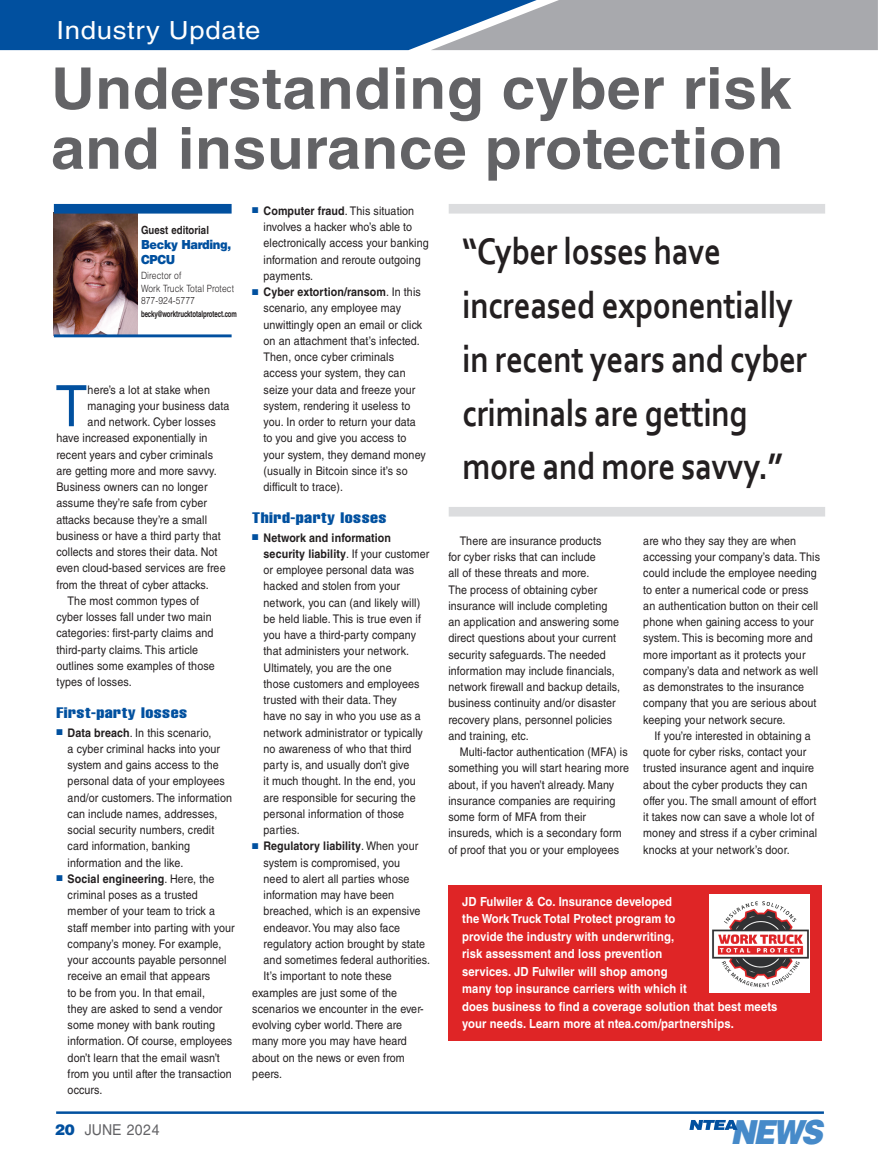
<style>
.page{position:relative;width:878px;height:1170px;background:#fff}
.page>*{position:absolute;margin:0;border:0;box-sizing:border-box;transform-origin:0 0}
.t1{font:700 57.5px/60px "Helvetica LT Std";letter-spacing:.01em;color:#636366;scale:1.05 1}
.t2{font:57.12px "Helvetica LT Std";color:#01509f;scale:.9 1}
.t3{font:700 38.75px/53.8px "Corbel";letter-spacing:-.01em;color:#231f20;scale:.85 1}
.t4{font:italic 900 33.12px "Helvetica LT Std";color:#468ac9;scale:.91 1}
.t5{font:25px "Helvetica LT Std";letter-spacing:.025em;color:#fff;scale:1.1 1}
.t6{font:15px "Helvetica LT Std Comp";letter-spacing:.025em;color:#01509f;scale:1.25 1}
.t7{font:15px "Helvetica LT Std";letter-spacing:.01em;color:#636366;scale:.94 1}
.t8{font:700 12.5px/17.5px "Helvetica LT Std";letter-spacing:.01em;color:#fff;scale:.9 1}
.t9{font:900 12.5px/15px "Helvetica LT Std";letter-spacing:-.03em;color:#01509f;scale:.91 1}
.t10{font:11.88px/16.2px "Helvetica LT Std";letter-spacing:.01em;color:#231f20;scale:.9 1}
.t11{font:700 11.88px "Helvetica LT Std";letter-spacing:.01em;color:#231f20;scale:.9 1}
.t12{font:700 11.25px "Helvetica LT Std";letter-spacing:.01em;color:#231f20;scale:.85 1}
.t13{font:300 10px/12.5px "Helvetica LT Std";letter-spacing:.01em;color:#231f20;scale:.85 1}
.t14{font:700 condensed 8.75px "Helvetica LT Std";letter-spacing:-.01em;color:#231f20;scale:.85 1}
.s1{font-weight:700}
.s2{font-weight:400}
.s3{font-weight:900;color:#01509f}
</style>
<div class="page">
<svg style="left:0;top:0;width:877px;height:50px;background:#507ba7"></svg>
<hr style="left:56px;top:1111px;width:767px;height:3px;background:#01509f">
<svg style="left:689px;top:1120px;width:48px;height:10px"></svg>
<div style="left:448px;top:204px;width:377px;height:10px;background:#dcdddf"></div>
<div style="left:448px;top:507px;width:377px;height:10px;background:#dcdddf"></div>
<img style="left:54px;top:214px;width:83px;height:120px">
<div style="left:54px;top:204px;width:177px;height:10px;background:#01509f"></div>
<hr style="left:54px;top:334px;width:177px;height:3px;background:#01509f">
<div style="left:448px;top:885px;width:373px;height:155px;background:#df2526"></div>
<img style="left:709px;top:895px;width:100px;height:97px">
<h3 class="t5" style="left:56px;top:16px;width:187px">Industry Update</h3>
<h1 class="t1" style="left:51px;top:58px;width:706px">Understanding cyber risk and insurance protection</h1>
<p class="t12" style="left:141px;top:223px;width:81px">Guest editorial</p>
<p class="t9" style="left:141px;top:237px;width:101px">Becky Harding,<br>CPCU</p>
<p class="t13" style="left:141px;top:269px;width:111px">Director of<br>Work Truck Total Protect<br>877-924-5777</p>
<p class="t14" style="left:141px;top:308px;width:114px">becky@worktrucktotalprotect.com</p>
<h2 class="t2" style="left:56px;top:373px;width:36px">T</h2>
<p class="t10" style="left:88px;top:381px;width:137px">here’s a lot at stake when</p>
<p class="t10" style="left:88px;top:398px;width:159px">managing your business data</p>
<p class="t10" style="left:88px;top:414px;width:144px">and network. Cyber losses</p>
<p class="t10" style="left:56px;top:430px;width:169px">have increased exponentially in</p>
<p class="t10" style="left:56px;top:446px;width:175px">recent years and cyber criminals</p>
<p class="t10" style="left:56px;top:463px;width:179px">are getting more and more savvy.</p>
<p class="t10" style="left:56px;top:479px;width:169px">Business owners can no longer</p>
<p class="t10" style="left:56px;top:495px;width:169px">assume they’re safe from cyber</p>
<p class="t10" style="left:56px;top:511px;width:169px">attacks because they’re a small</p>
<p class="t10" style="left:56px;top:528px;width:184px">business or have a third party that</p>
<p class="t10" style="left:56px;top:544px;width:180px">collects and stores their data. Not</p>
<p class="t10" style="left:56px;top:560px;width:189px">even cloud-based services are free</p>
<p class="t10" style="left:56px;top:576px;width:171px">from the threat of cyber attacks.</p>
<p class="t10" style="left:68px;top:593px;width:148px">The most common types of</p>
<p class="t10" style="left:56px;top:609px;width:174px">cyber losses fall under two main</p>
<p class="t10" style="left:56px;top:625px;width:176px">categories: first-party claims and</p>
<p class="t10" style="left:56px;top:641px;width:159px">third-party claims. This article</p>
<p class="t10" style="left:56px;top:658px;width:177px">outlines some examples of those</p>
<p class="t10" style="left:56px;top:674px;width:85px">types of losses.</p>
<p class="t6" style="left:56px;top:703px;width:106px">First-party losses</p>
<p class="t10" style="left:68px;top:724px;width:184px;text-indent:-11px"><sup>■</sup> <span class="s1">Data breach</span>. In this scenario,<br>a cyber criminal hacks into your system and gains access to the personal data of your employees and/or customers. The information can include names, addresses, social security numbers, credit card information, banking information and the like.</p>
<p class="t10" style="left:68px;top:871px;width:187px;text-indent:-11px"><sup>■</sup> <span class="s1">Social engineering</span>. Here, the criminal poses as a trusted member of your team to trick a staff member into parting with your company’s money. For example, your accounts payable personnel receive an email that appears<br>to be from you. In that email,<br>they are asked to send a vendor some money with bank routing information. Of course, employees don’t learn that the email wasn’t from you until after the transaction occurs.</p>
<p class="t10" style="left:263px;top:203px;width:185px;text-indent:-11px"><sup>■</sup> <span class="s1">Computer fraud</span>. This situation involves a hacker who’s able to electronically access your banking information and reroute outgoing payments.</p>
<p class="t10" style="left:263px;top:284px;width:182px;text-indent:-11px"><sup>■</sup> <span class="s1">Cyber extortion/ransom</span>. In this scenario, any employee may unwittingly open an email or click on an attachment that’s infected.<br>Then, once cyber criminals access your system, they can seize your data and freeze your system, rendering it useless to you. In order to return your data to you and give you access to your system, they demand money (usually in Bitcoin since it’s so difficult to trace).</p>
<p class="t6" style="left:252px;top:508px;width:109px">Third-party losses</p>
<p class="t10" style="left:263px;top:529px;width:186px;text-indent:-11px"><sup>■</sup> <span class="s1">Network and information security liability</span>. If your customer or employee personal data was hacked and stolen from your network, you can (and likely will) be held liable. This is true even if you have a third-party company that administers your network.<br>Ultimately, you are the one<br>those customers and employees trusted with their data. They<br>have no say in who you use as a network administrator or typically no awareness of who that third party is, and usually don’t give<br>it much thought. In the end, you are responsible for securing the personal information of those parties.</p>
<p class="t11" style="left:252px;top:839px;width:186px"><sup>■</sup> Regulatory liability<span class="s2">. When your</span></p>
<p class="t10" style="left:263px;top:854px;width:153px">system is compromised, you</p>
<p class="t10" style="left:263px;top:871px;width:164px">need to alert all parties whose</p>
<p class="t10" style="left:263px;top:887px;width:147px">information may have been</p>
<p class="t10" style="left:263px;top:903px;width:176px">breached, which is an expensive</p>
<p class="t10" style="left:263px;top:919px;width:153px">endeavor. You may also face</p>
<p class="t10" style="left:263px;top:936px;width:181px">regulatory action brought by state</p>
<p class="t10" style="left:263px;top:952px;width:186px">and sometimes federal authorities.</p>
<p class="t10" style="left:263px;top:968px;width:144px">It’s important to note these</p>
<p class="t10" style="left:252px;top:984px;width:162px">examples are just some of the</p>
<p class="t10" style="left:252px;top:1001px;width:192px">scenarios we encounter in the ever-</p>
<p class="t10" style="left:252px;top:1017px;width:168px">evolving cyber world. There are</p>
<p class="t10" style="left:252px;top:1033px;width:173px">many more you may have heard</p>
<p class="t10" style="left:252px;top:1049px;width:171px">about on the news or even from</p>
<p class="t10" style="left:252px;top:1066px;width:35px">peers.</p>
<h3 class="t3" style="left:462px;top:224px;width:407px">“Cyber losses have increased exponentially in recent years and cyber criminals are getting more and more savvy.”</h3>
<p class="t10" style="left:448px;top:533px;width:192px;text-indent:11px">There are insurance products<br>for cyber risks that can include<br>all of these threats and more.<br>The process of obtaining cyber insurance will include completing an application and answering some direct questions about your current security safeguards. The needed information may include financials, network firewall and backup details, business continuity and/or disaster recovery plans, personnel policies and training, etc.</p>
<p class="t10" style="left:448px;top:744px;width:202px;text-indent:11px">Multi-factor authentication (MFA) is something you will start hearing more about, if you haven’t already. Many insurance companies are requiring some form of MFA from their insureds, which is a secondary form of proof that you or your employees</p>
<p class="t10" style="left:643px;top:533px;width:198px">are who they say they are when accessing your company’s data. This could include the employee needing to enter a numerical code or press an authentication button on their cell phone when gaining access to your system. This is becoming more and more important as it protects your company’s data and network as well as demonstrates to the insurance company that you are serious about keeping your network secure.</p>
<p class="t10" style="left:643px;top:728px;width:195px;text-indent:11px">If you’re interested in obtaining a quote for cyber risks, contact your trusted insurance agent and inquire about the cyber products they can offer you. The small amount of effort it takes now can save a whole lot of money and stress if a cyber criminal knocks at your network’s door.</p>
<p class="t8" style="left:462px;top:893px;width:352px">JD Fulwiler &amp; Co. Insurance developed<br>the Work Truck Total Protect program to<br>provide the industry with underwriting,<br>risk assessment and loss prevention<br>services. JD Fulwiler will shop among<br>many top insurance carriers with which it<br>does business to find a coverage solution that best meets your needs. Learn more at ntea.com/partnerships.</p>
<p class="t7" style="left:55px;top:1121px;width:113px"><span class="s3">20</span> JUNE 2024</p>
<h3 class="t4" style="left:730px;top:1110px;width:103px">NEWS</h3>
</div>
